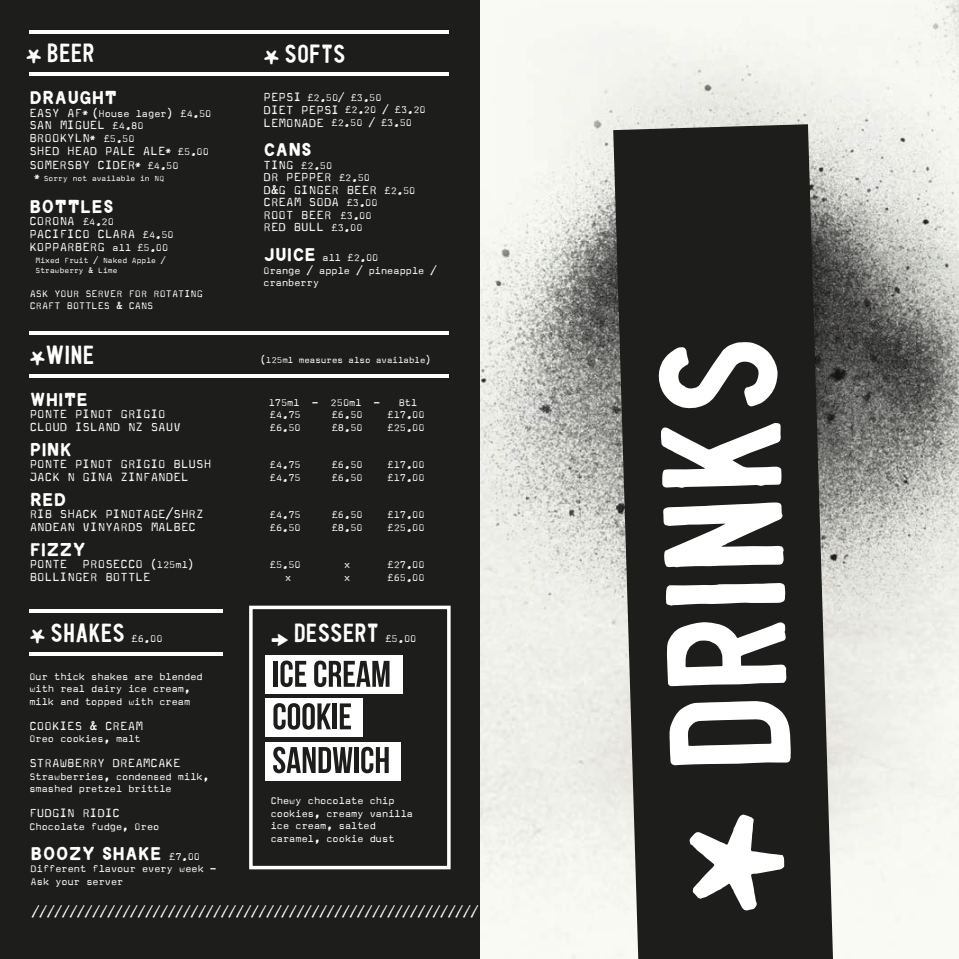
<style>
.page{position:relative;width:959px;height:959px;background:#fff}
.page>*{position:absolute;margin:0;border:0;box-sizing:border-box;transform-origin:0 0}
.t1{font:170.38px "PEGFACE Condensed";color:#fff}
.t2{font:26.25px "PEGFACE Normal";color:#fff}
.t3{font:26.25px "PEGFACE Condensed";color:#fff}
.t4{font:13.75px/12.5px "Magda OT";color:#fff}
.t5{font:11.25px/12.5px "Magda OT";color:#fff}
.t6{font:10px "Magda OT";color:#fff}
.t7{font:8.75px/10px "Magda OT";color:#fff}
.s1{font-family:"PEGFACE Normal";font-size:20px}
.s2{font-size:13.75px}
.s3{font-size:8.75px}
.s4{font-size:11.25px}
</style>
<div class="page">
<img style="left:479px;top:0;width:479px;height:958px">
<img style="left:479px;top:33px;width:479px;height:642px">
<svg style="left:613px;top:124px;width:220px;height:834px;background:#30302d"></svg>
<div style="left:0;top:0;width:479px;height:958px;background:#1d1d1b"></div>
<div style="left:249px;top:605px;width:201px;height:264px;border:3px solid #fff"></div>
<div style="left:265px;top:655px;width:137px;height:38px;background:#fff"></div>
<div style="left:265px;top:697px;width:97px;height:39px;background:#fff"></div>
<div style="left:265px;top:741px;width:135px;height:39px;background:#fff"></div>
<hr style="left:274px;top:660px;width:4px;height:26px;background:#1d1d1b">
<svg style="left:280px;top:660px;width:26px;height:27px"></svg>
<svg style="left:314px;top:660px;width:75px;height:27px"></svg>
<svg style="left:273px;top:703px;width:58px;height:26px"></svg>
<hr style="left:333px;top:703px;width:4px;height:26px;background:#1d1d1b">
<svg style="left:340px;top:703px;width:11px;height:26px"></svg>
<svg style="left:273px;top:746px;width:79px;height:27px"></svg>
<hr style="left:354px;top:747px;width:4px;height:26px;background:#1d1d1b">
<svg style="left:361px;top:746px;width:28px;height:27px"></svg>
<hr style="left:29px;top:30px;width:420px;height:3px;background:#fff">
<hr style="left:29px;top:72px;width:420px;height:4px;background:#fff">
<hr style="left:29px;top:609px;width:194px;height:4px;background:#fff">
<hr style="left:29px;top:652px;width:194px;height:3px;background:#fff">
<hr style="left:29px;top:331px;width:420px;height:4px;background:#fff">
<hr style="left:29px;top:374px;width:420px;height:3px;background:#fff">
<div style="left:688px;top:812px;width:97px;height:100px;background:#1d1d1b"></div>
<h2 class="t3" style="left:26px;top:42px;width:71px"><span class="s1">*</span> BEER</h2>
<h2 class="t2" style="left:29px;top:86px;width:89px">DRAUGHT</h2>
<p class="t5" style="left:29px;top:107px;width:183px"><span class="s2">EASY AF</span><span class="s3">*</span> (House lager) £4.50</p>
<p class="t4" style="left:29px;top:118px;width:116px">SAN MIGUEL <span class="s4">£4.80<br></span>BROOKYLN<span class="s3">*</span></p>
<p class="t7" style="left:34px;top:174px;width:131px">* Sorry not available in NQ</p>
<p class="t5" style="left:104px;top:132px;width:32px">£5.50</p>
<p class="t4" style="left:29px;top:144px;width:181px;line-height:13.5px">SHED HEAD PALE ALE<span class="s3">*</span> <span class="s4">£5.00<br></span>SOMERSBY CIDER<span class="s3">*</span> <span class="s4">£4.50</span></p>
<h2 class="t2" style="left:29px;top:195px;width:86px">BOTTLES</h2>
<p class="t4" style="left:29px;top:214px;width:146px">CORONA <span class="s4">£4.20<br></span>PACIFICO CLARA <span class="s4">£4.50<br></span>KOPPARBERG <span class="s4">all £5.00</span></p>
<p class="t7" style="left:36px;top:255px;width:131px">Mixed Fruit / Naked Apple /<br>Strawberry &amp; Lime</p>
<p class="t5" style="left:30px;top:287px;width:175px">ASK YOUR SERVER FOR ROTATING<br>CRAFT BOTTLES &amp; CANS</p>
<h2 class="t3" style="left:263px;top:42px;width:84px"><span class="s1">*</span> SOFTS</h2>
<p class="t5" style="left:263px;top:91px;width:164px;line-height:12.9px"><span class="s2">PEPSI</span> £2.50/ £3.50<br><span class="s2">DIET PEPSI</span> £2.20 / £3.20<br><span class="s2">LEMONADE</span> £2.50 / £3.50</p>
<h2 class="t2" style="left:263px;top:139px;width:50px">CANS</h2>
<p class="t5" style="left:263px;top:159px;width:70px"><span class="s2">TING</span> £2.50</p>
<p class="t4" style="left:263px;top:171px;width:153px">DR PEPPER <span class="s4">£2.50<br></span>D&amp;G GINGER BEER <span class="s4">£2.50<br></span>CREAM SODA <span class="s4">£3.00<br></span>ROOT BEER <span class="s4">£3.00<br></span>RED BULL <span class="s4">£3.00</span></p>
<h2 class="t2" style="left:263px;top:244px;width:54px">JUICE</h2>
<p class="t5" style="left:263px;top:251px;width:175px;text-indent:59px">all £2.00<br>Orange / apple / pineapple / cranberry</p>
<h2 class="t3" style="left:29px;top:343px;width:66px"><span class="s1">*</span>WINE</h2>
<p class="t6" style="left:260px;top:354px;width:172px">(125ml measures also available)</p>
<h2 class="t2" style="left:30px;top:388px;width:60px">WHITE</h2>
<p class="t5" style="left:269px;top:396px;width:113px">175ml - 250ml -</p>
<p class="t5" style="left:399px;top:396px;width:20px">Btl</p>
<p class="t4" style="left:30px;top:407px;width:138px">PONTE PINOT GRIGIO</p>
<p class="t5" style="left:270px;top:408px;width:32px">£4.75</p>
<p class="t5" style="left:332px;top:408px;width:32px">£6.50</p>
<p class="t5" style="left:387px;top:408px;width:39px">£17.00</p>
<p class="t4" style="left:30px;top:420px;width:153px">CLOUD ISLAND NZ SAUV</p>
<p class="t5" style="left:270px;top:421px;width:32px">£6.50</p>
<p class="t5" style="left:332px;top:421px;width:32px">£8.50</p>
<p class="t5" style="left:387px;top:421px;width:39px">£25.00</p>
<h2 class="t2" style="left:30px;top:438px;width:44px">PINK</h2>
<p class="t4" style="left:30px;top:457px;width:183px">PONTE PINOT GRIGIO BLUSH</p>
<p class="t5" style="left:270px;top:458px;width:32px">£4.75</p>
<p class="t5" style="left:332px;top:458px;width:32px">£6.50</p>
<p class="t5" style="left:387px;top:458px;width:39px">£17.00</p>
<p class="t4" style="left:30px;top:470px;width:160px">JACK N GINA ZINFANDEL</p>
<p class="t5" style="left:270px;top:471px;width:32px">£4.75</p>
<p class="t5" style="left:332px;top:471px;width:32px">£6.50</p>
<p class="t5" style="left:387px;top:471px;width:39px">£17.00</p>
<h2 class="t2" style="left:30px;top:488px;width:38px">RED</h2>
<p class="t4" style="left:30px;top:507px;width:175px">RIB SHACK PINOTAGE/SHRZ</p>
<p class="t5" style="left:270px;top:508px;width:32px">£4.75</p>
<p class="t5" style="left:332px;top:508px;width:32px">£6.50</p>
<p class="t5" style="left:387px;top:508px;width:39px">£17.00</p>
<p class="t4" style="left:30px;top:520px;width:168px">ANDEAN VINYARDS MALBEC</p>
<p class="t5" style="left:270px;top:521px;width:32px">£6.50</p>
<p class="t5" style="left:332px;top:521px;width:32px">£8.50</p>
<p class="t5" style="left:387px;top:521px;width:39px">£25.00</p>
<h2 class="t2" style="left:30px;top:538px;width:58px">FIZZY</h2>
<p class="t4" style="left:30px;top:557px;width:166px">PONTE PROSECCO <span class="s4">(125ml)</span></p>
<p class="t5" style="left:270px;top:558px;width:32px">£5.50</p>
<p class="t5" style="left:344px;top:558px;width:8px">x</p>
<p class="t5" style="left:387px;top:558px;width:39px">£27.00</p>
<p class="t4" style="left:30px;top:570px;width:123px">BOLLINGER BOTTLE</p>
<p class="t5" style="left:285px;top:571px;width:8px">x</p>
<p class="t5" style="left:344px;top:571px;width:8px">x</p>
<p class="t5" style="left:387px;top:571px;width:39px">£65.00</p>
<h2 class="t3" style="left:29px;top:621px;width:97px"><span class="s1">*</span> SHAKES</h2>
<p class="t5" style="left:132px;top:632px;width:32px">£6.00</p>
<p class="t5" style="left:29px;top:669px;width:175px">Our thick shakes are blended with real dairy ice cream, milk and topped with cream</p>
<p class="t4" style="left:29px;top:719px;width:115px">COOKIES &amp; CREAM</p>
<p class="t5" style="left:29px;top:732px;width:113px">Oreo cookies, malt</p>
<p class="t4" style="left:29px;top:756px;width:153px">STRAWBERRY DREAMCAKE</p>
<p class="t5" style="left:29px;top:769px;width:181px">Strawberries, condensed milk, smashed pretzel brittle</p>
<p class="t4" style="left:29px;top:806px;width:92px">FUDGIN RIDIC</p>
<p class="t5" style="left:29px;top:819px;width:131px">Chocolate fudge, Oreo</p>
<h2 class="t2" style="left:31px;top:842px;width:132px">BOOZY SHAKE</h2>
<p class="t5" style="left:31px;top:849px;width:187px;text-indent:138px">£7.00<br>Different flavour every week -<br>Ask your server</p>
<h2 class="t3" style="left:271px;top:621px;width:110px"><span class="s1">&gt;</span> DESSERT</h2>
<p class="t5" style="left:385px;top:632px;width:32px">£5.00</p>
<p class="t5" style="left:271px;top:794px;width:144px">Chewy chocolate chip cookies, creamy vanilla ice cream, salted caramel, cookie dust</p>
<p class="t4" style="left:32px;top:905px;width:448px">///////////////////////////////////////////////////////////</p>
<h1 class="t1" style="left:657px;top:775px;width:440px;rotate:-92deg">DRINKS</h1>
</div>
